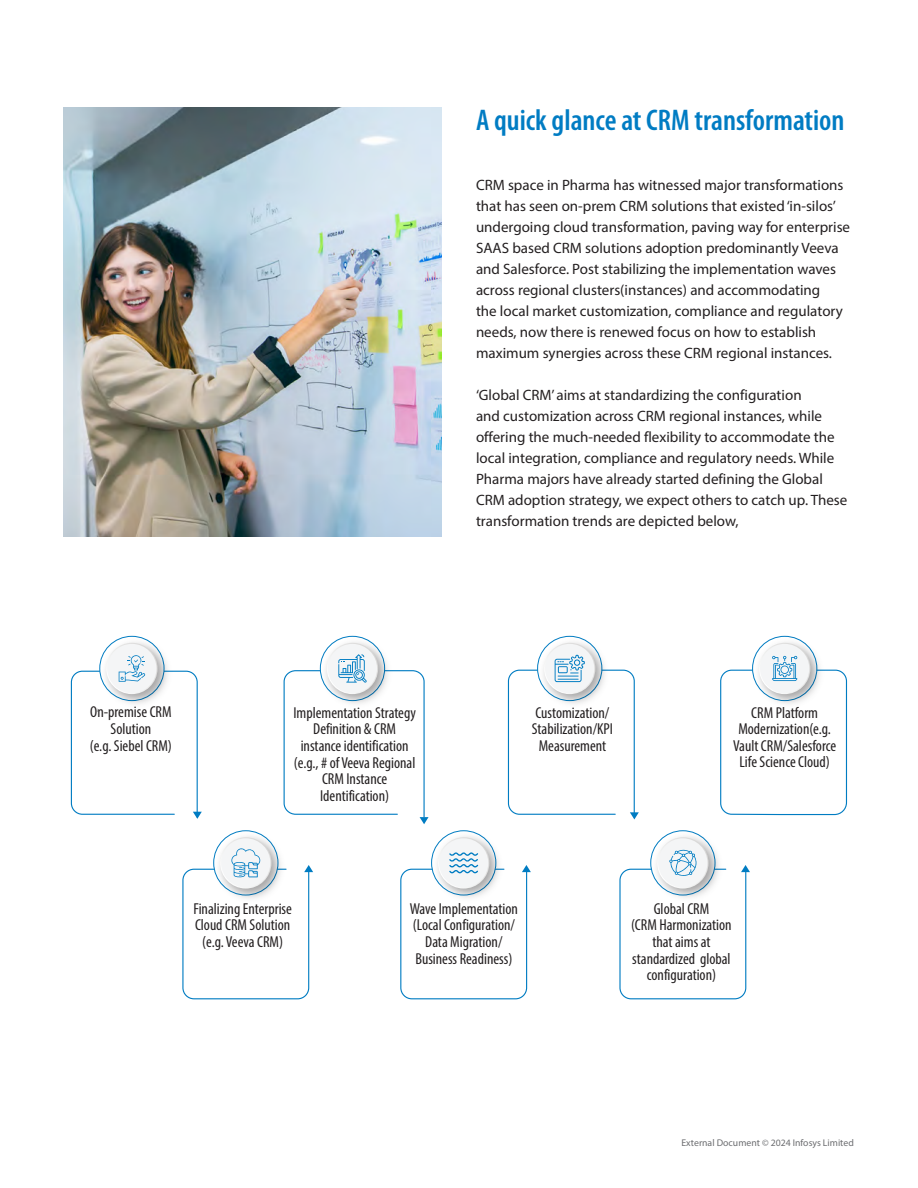
<style>
.page{position:relative;width:918px;height:1188px;background:#fff}
.page>*{position:absolute;margin:0;border:0;box-sizing:border-box;transform-origin:0 0}
.t1{font:600 condensed 30px "Myriad Pro";color:#007cc3}
.t2{font:condensed 15.9px/16.6px "Myriad Pro";color:#231f20;text-align:center}
.t3{font:15px/21px "Myriad Pro";color:#231f20}
.t4{font:9.75px "Myriad Pro";color:#6c6d70}
</style>
<div class="page">
<img style="left:64px;top:107px;width:378px;height:430px">
<div style="left:720px;top:670px;width:127px;height:145px;border:1px solid #007cc2;border-radius:11px"></div>
<img style="left:332px;top:635px;width:41px;height:8px">
<img style="left:549px;top:635px;width:41px;height:8px">
<img style="left:750px;top:635px;width:78px;height:69px">
<img style="left:226px;top:830px;width:40px;height:7px">
<svg style="left:283px;top:643px;width:146px;height:181px"></svg>
<img style="left:111px;top:635px;width:42px;height:8px">
<svg style="left:70px;top:643px;width:132px;height:176px"></svg>
<svg style="left:182px;top:837px;width:131px;height:163px"></svg>
<img style="left:444px;top:830px;width:40px;height:7px">
<svg style="left:400px;top:837px;width:131px;height:163px"></svg>
<svg style="left:507px;top:643px;width:132px;height:176px"></svg>
<img style="left:663px;top:830px;width:40px;height:7px">
<svg style="left:619px;top:837px;width:131px;height:163px"></svg>
<svg style="left:759px;top:643px;width:52px;height:51px"></svg>
<h1 class="t1" style="left:476px;top:101px;width:370px">A quick glance at CRM transformation</h1>
<p class="t3" style="left:476px;top:174px;width:376px">CRM space in Pharma has witnessed major transformations that has seen on-prem CRM solutions that existed ‘in-silos’ undergoing cloud transformation, paving way for enterprise SAAS based CRM solutions adoption predominantly Veeva and Salesforce. Post stabilizing the implementation waves across regional clusters(instances) and accommodating<br>the local market customization, compliance and regulatory needs, now there is renewed focus on how to establish maximum synergies across these CRM regional instances.</p>
<p class="t3" style="left:476px;top:384px;width:373px">‘Global CRM’ aims at standardizing the configuration<br>and customization across CRM regional instances, while offering the much-needed flexibility to accommodate the local integration, compliance and regulatory needs. While Pharma majors have already started defining the Global CRM adoption strategy, we expect others to catch up. These transformation trends are depicted below,</p>
<p class="t2" style="left:90px;top:704px;width:84px">On-premise CRM<br>Solution<br>(e.g. Siebel CRM)</p>
<p class="t2" style="left:293px;top:704px;width:124px">Implementation Strategy<br>Definition &amp; CRM instance identification (e.g., # of Veeva Regional<br>CRM Instance<br>Identification)</p>
<p class="t2" style="left:532px;top:704px;width:83px">Customization/<br>Stabilization/KPI<br>Measurement</p>
<p class="t2" style="left:733px;top:704px;width:104px">CRM Platform<br>Modernization(e.g.<br>Vault CRM/Salesforce<br>Life Science Cloud)</p>
<p class="t2" style="left:193px;top:900px;width:100px">Finalizing Enterprise<br>Cloud CRM Solution (e.g. Veeva CRM)</p>
<p class="t2" style="left:410px;top:900px;width:110px">Wave Implementation (Local Configuration/<br>Data Migration/<br>Business Readiness)</p>
<p class="t2" style="left:631px;top:900px;width:102px">Global CRM<br>(CRM Harmonization that aims at standardized global configuration)</p>
<p class="t4" style="left:682px;top:1137px;width:174px">External Document © 2024 Infosys Limited</p>
</div>
